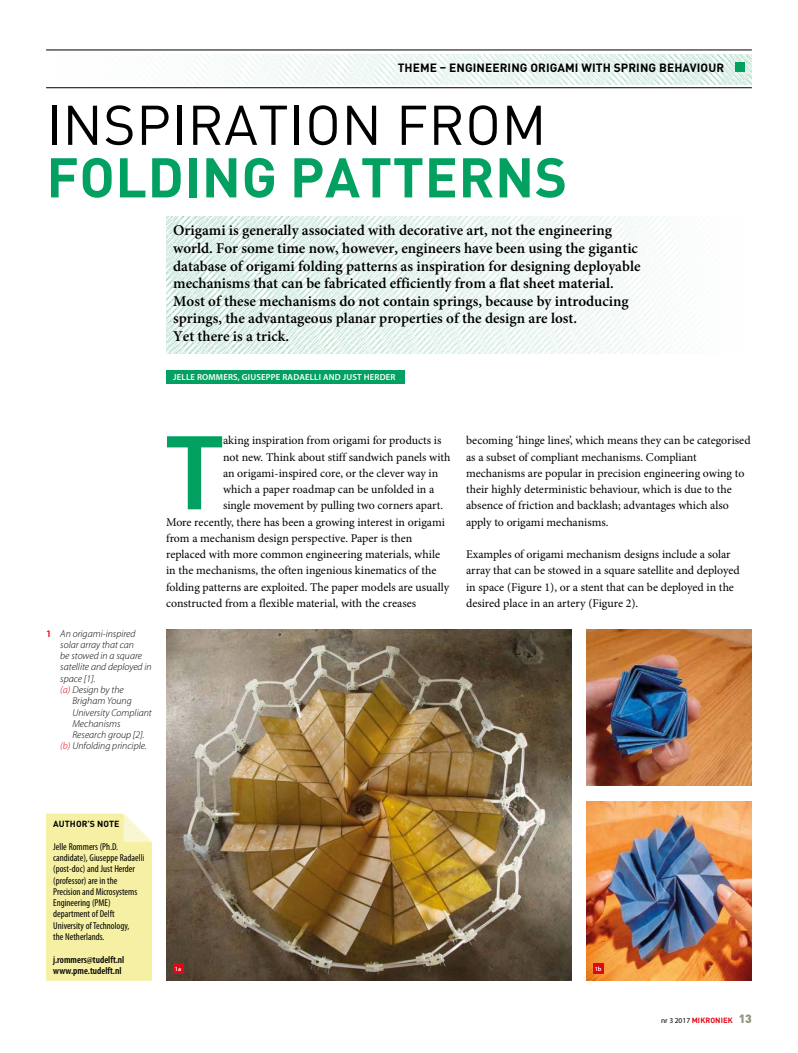
<style>
.page{position:relative;width:798px;height:1053px;background:#fff}
.page>*{position:absolute;margin:0;border:0;box-sizing:border-box;transform-origin:0 0}
.t1{font:600 108.38px "Myriad Pro";color:#03a161}
.t2{font:55px "DIN Pro";letter-spacing:.01em;color:#000}
.t3{font:700 55px "DIN Pro";letter-spacing:.01em;color:#03a161}
.t4{font:600 15px/17.5px "Minion Pro";color:#000}
.t5{font:11.88px/16.2px "Minion Pro";color:#000}
.t6{font:700 11.88px "DIN Pro";letter-spacing:.01em;color:#000}
.t7{font:condensed 10px/11.2px "Myriad Pro";color:#000}
.t8{font:italic 300 10px "Myriad Pro";color:#000}
.t9{font:600 condensed 10px/11.2px "Myriad Pro";color:#000}
.t10{font:600 8.75px "Myriad Pro";letter-spacing:.02em;color:#fff}
.t11{font:700 8.75px "DIN Pro";letter-spacing:.01em;color:#000}
.t12{font:700 7.5px "DIN Pro";letter-spacing:.01em;color:#e30613}
.t13{font:600 6.25px "Myriad Pro";color:#fff}
.s1{font-weight:600;font-style:normal;color:#e30613}
.s2{color:#e30613}
.s3{font-family:"Myriad Pro";font-weight:400;color:#000}
.s4{font-weight:900;font-size:11.88px;color:#92907f}
</style>
<div class="page">
<hr style="left:46px;top:87px;width:705px;height:1px;background:#000">
<hr style="left:46px;top:50px;width:705px;height:1px;background:#000">
<img style="left:158px;top:54px;width:593px;height:30px">
<div style="left:735px;top:63px;width:9px;height:9px;background:#03a161"></div>
<img style="left:166px;top:629px;width:405px;height:351px">
<img style="left:166px;top:217px;width:526px;height:136px">
<div style="left:166px;top:370px;width:238px;height:13px;background:#03a161"></div>
<div style="left:46px;top:813px;width:106px;height:167px;background:#f5f0a4"></div>
<img style="left:586px;top:629px;width:165px;height:156px">
<img style="left:586px;top:802px;width:165px;height:178px">
<div style="left:173px;top:963px;width:10px;height:10px;background:#e30613"></div>
<div style="left:592px;top:963px;width:11px;height:10px;background:#e30613"></div>
<p class="t6" style="left:397px;top:60px;width:328px">THEME – ENGINEERING ORIGAMI WITH SPRING BEHAVIOUR</p>
<h2 class="t2" style="left:46px;top:88px;width:501px">INSPIRATION FROM</h2>
<h2 class="t3" style="left:46px;top:140px;width:522px">FOLDING PATTERNS</h2>
<p class="t4" style="left:173px;top:222px;width:468px">Origami is generally associated with decorative art, not the engineering world. For some time now, however, engineers have been using the gigantic database of origami folding patterns as inspiration for designing deployable mechanisms that can be fabricated efficiently from a flat sheet material.<br>Most of these mechanisms do not contain springs, because by introducing springs, the advantageous planar properties of the design are lost.<br>Yet there is a trick.</p>
<p class="t10" style="left:173px;top:371px;width:224px">JELLE ROMMERS, GIUSEPPE RADAELLI AND JUST HERDER</p>
<p class="t8" style="left:46px;top:627px;width:91px"><span class="s1">1</span> An origami-inspired</p>
<p class="t8" style="left:60px;top:638px;width:75px">solar array that can</p>
<p class="t8" style="left:60px;top:650px;width:83px">be stowed in a square</p>
<p class="t8" style="left:60px;top:661px;width:93px">satellite and deployed in</p>
<p class="t8" style="left:60px;top:672px;width:37px">space [1].</p>
<p class="t8" style="left:60px;top:683px;width:65px"><span class="s2">(a)</span> Design by the</p>
<p class="t8" style="left:72px;top:695px;width:61px">Brigham Young</p>
<p class="t8" style="left:72px;top:706px;width:81px">University Compliant</p>
<p class="t8" style="left:72px;top:717px;width:50px">Mechanisms</p>
<p class="t8" style="left:72px;top:728px;width:74px">Research group [2].</p>
<p class="t8" style="left:60px;top:740px;width:88px"><span class="s2">(b)</span> Unfolding principle.</p>
<h1 class="t1" style="left:166px;top:404px;width:58px">T</h1>
<p class="t5" style="left:223px;top:432px;width:220px">aking inspiration from origami for products is</p>
<p class="t5" style="left:223px;top:448px;width:229px">not new. Think about stiff sandwich panels with</p>
<p class="t5" style="left:223px;top:465px;width:217px">an origami-inspired core, or the clever way in</p>
<p class="t5" style="left:223px;top:481px;width:213px">which a paper roadmap can be unfolded in a</p>
<p class="t5" style="left:223px;top:497px;width:221px">single movement by pulling two corners apart.</p>
<p class="t5" style="left:166px;top:513px;width:280px">More recently, there has been a growing interest in origami</p>
<p class="t5" style="left:166px;top:530px;width:248px">from a mechanism design perspective. Paper is then</p>
<p class="t5" style="left:166px;top:546px;width:275px">replaced with more common engineering materials, while</p>
<p class="t5" style="left:166px;top:562px;width:272px">in the mechanisms, the often ingenious kinematics of the</p>
<p class="t5" style="left:166px;top:578px;width:284px">folding patterns are exploited. The paper models are usually</p>
<p class="t5" style="left:166px;top:595px;width:251px">constructed from a flexible material, with the creases</p>
<p class="t5" style="left:466px;top:432px;width:286px">becoming ‘hinge lines’, which means they can be categorised as a subset of compliant mechanisms. Compliant mechanisms are popular in precision engineering owing to their highly deterministic behaviour, which is due to the absence of friction and backlash; advantages which also apply to origami mechanisms.</p>
<p class="t5" style="left:466px;top:546px;width:275px">Examples of origami mechanism designs include a solar array that can be stowed in a square satellite and deployed in space (Figure 1), or a stent that can be deployed in the desired place in an artery (Figure 2).</p>
<p class="t11" style="left:53px;top:818px;width:68px">AUTHOR’S NOTE</p>
<p class="t7" style="left:53px;top:840px;width:93px">Jelle Rommers (Ph.D. candidate), Giuseppe Radaelli (post-doc) and Just Herder (professor) are in the<br>Precision and Microsystems<br>Engineering (PME) department of Delft<br>University of Technology,<br>the Netherlands.</p>
<p class="t9" style="left:53px;top:953px;width:73px">j.rommers@tudelft.nl www.pme.tudelft.nl</p>
<p class="t13" style="left:175px;top:964px;width:8px">1a</p>
<p class="t13" style="left:594px;top:964px;width:8px">1b</p>
<p class="t12" style="left:661px;top:1015px;width:92px"><span class="s3">nr 3 2017</span> MIKRONIEK <span class="s4">13</span></p>
</div>
